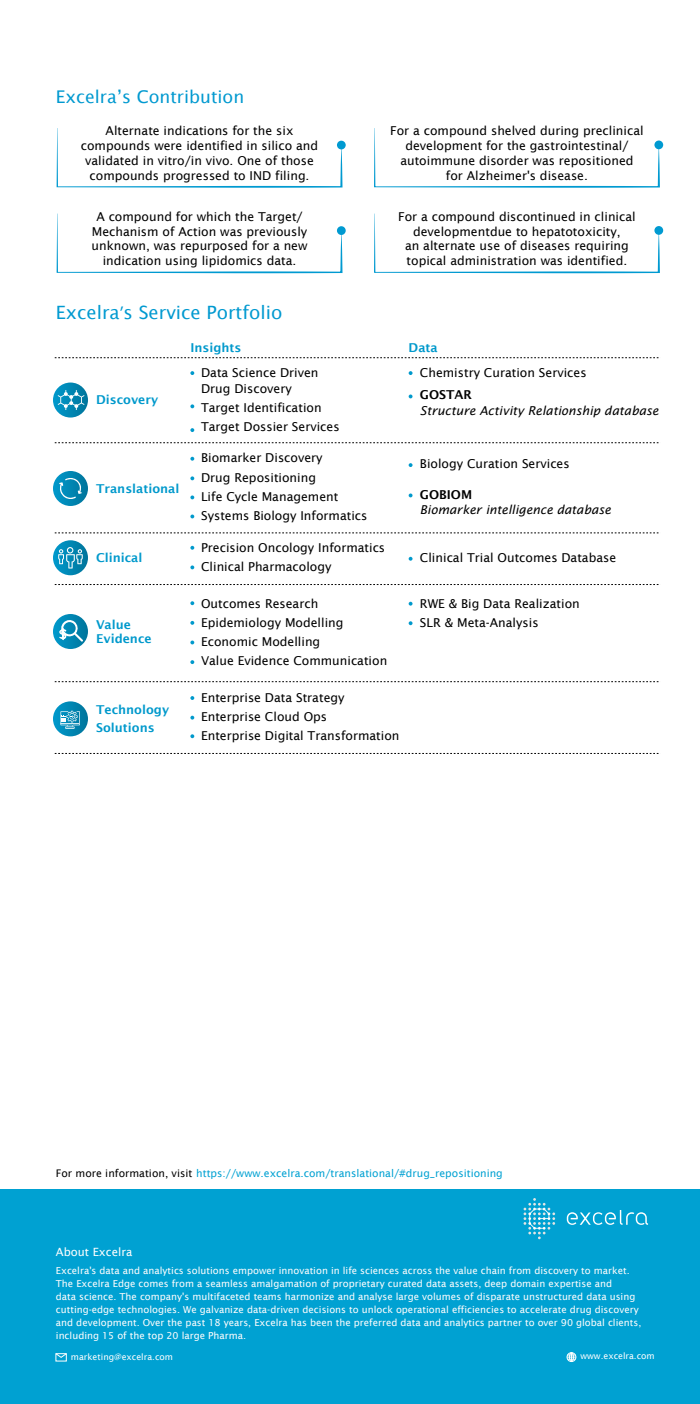
<style>
.page{position:relative;width:700px;height:1404px;background:#fff}
.page>*{position:absolute;margin:0;border:0;box-sizing:border-box;transform-origin:0 0}
.t1{font:18.38px "Lucida Grande";color:#0099d0}
.t2{font:17.5px "Lucida Grande";color:#0099d0}
.t3{font:12.25px/14.7px "Lucida Sans";color:#000}
.t4{font:600 12.25px/18px "Lucida Sans";color:#09c}
.t5{font:italic 12.25px "Lucida Sans";color:#000}
.t6{font:600 12.25px "Lucida Sans";color:#000}
.t7{font:11.38px "Lucida Sans";color:#fff}
.t8{font:10.5px "Lucida Sans";color:#00a1d2}
.t9{font:9.62px/13.1px "Lucida Sans";color:#fffdfd}
.t10{font:8.75px "Lucida Sans";color:#fff}
.s1{color:#009ad1}
.s2{font-family:"Myriad Pro";color:#009ad1}
.s3{color:#000}
</style>
<div class="page">
<div style="left:654px;top:140px;width:9px;height:9px;background:#009ad1;border-radius:50%"></div>
<svg style="left:337px;top:141px;width:9px;height:8px"></svg>
<svg style="left:57px;top:128px;width:286px;height:60px"></svg>
<svg style="left:374px;top:128px;width:286px;height:60px"></svg>
<div style="left:654px;top:226px;width:9px;height:9px;background:#009ad1;border-radius:50%"></div>
<div style="left:337px;top:226px;width:9px;height:9px;background:#009ad1;border-radius:50%"></div>
<svg style="left:57px;top:214px;width:286px;height:59px"></svg>
<svg style="left:374px;top:214px;width:286px;height:59px"></svg>
<div style="left:0;top:1189px;width:700px;height:215px;background:#00a1d2"></div>
<div style="left:569px;top:1352px;width:5px;height:10px;border:1px solid #fff;border-radius:50%"></div>
<svg style="left:567px;top:1352px;width:9px;height:9px"></svg>
<div style="left:56px;top:1353px;width:11px;height:8px;border:1px solid #fff"></div>
<svg style="left:55px;top:1353px;width:12px;height:5px"></svg>
<svg style="left:567px;top:1210px;width:81px;height:15px"></svg>
<svg style="left:524px;top:1198px;width:31px;height:41px"></svg>
<svg style="left:55px;top:442px;width:604px;height:1px"></svg>
<svg style="left:55px;top:357px;width:604px;height:1px"></svg>
<svg style="left:55px;top:533px;width:604px;height:1px"></svg>
<svg style="left:55px;top:584px;width:604px;height:1px"></svg>
<svg style="left:55px;top:681px;width:604px;height:1px"></svg>
<svg style="left:55px;top:753px;width:604px;height:1px"></svg>
<svg style="left:53px;top:382px;width:35px;height:35px"></svg>
<svg style="left:58px;top:390px;width:26px;height:20px"></svg>
<svg style="left:53px;top:471px;width:35px;height:35px"></svg>
<svg style="left:59px;top:477px;width:23px;height:23px"></svg>
<svg style="left:53px;top:540px;width:35px;height:35px"></svg>
<svg style="left:58px;top:547px;width:25px;height:21px"></svg>
<svg style="left:53px;top:614px;width:35px;height:35px"></svg>
<svg style="left:59px;top:619px;width:24px;height:22px"></svg>
<svg style="left:53px;top:701px;width:35px;height:35px"></svg>
<svg style="left:61px;top:711px;width:19px;height:18px"></svg>
<svg style="left:409px;top:371px;width:4px;height:4px"></svg>
<svg style="left:409px;top:463px;width:4px;height:4px"></svg>
<svg style="left:409px;top:493px;width:4px;height:4px"></svg>
<svg style="left:409px;top:557px;width:4px;height:4px"></svg>
<svg style="left:409px;top:602px;width:4px;height:3px"></svg>
<svg style="left:409px;top:621px;width:4px;height:4px"></svg>
<svg style="left:409px;top:394px;width:4px;height:4px"></svg>
<svg style="left:190px;top:371px;width:4px;height:4px"></svg>
<svg style="left:190px;top:404px;width:4px;height:4px"></svg>
<svg style="left:190px;top:428px;width:4px;height:4px"></svg>
<svg style="left:190px;top:457px;width:4px;height:4px"></svg>
<svg style="left:190px;top:476px;width:4px;height:4px"></svg>
<svg style="left:190px;top:495px;width:4px;height:4px"></svg>
<svg style="left:190px;top:514px;width:4px;height:4px"></svg>
<svg style="left:190px;top:546px;width:4px;height:4px"></svg>
<svg style="left:190px;top:565px;width:4px;height:4px"></svg>
<svg style="left:190px;top:601px;width:4px;height:4px"></svg>
<svg style="left:190px;top:621px;width:4px;height:4px"></svg>
<svg style="left:190px;top:640px;width:4px;height:4px"></svg>
<svg style="left:190px;top:660px;width:4px;height:4px"></svg>
<svg style="left:190px;top:696px;width:4px;height:4px"></svg>
<svg style="left:190px;top:716px;width:4px;height:3px"></svg>
<svg style="left:190px;top:734px;width:4px;height:4px"></svg>
<h2 class="t2" style="left:56px;top:85px;width:190px">Excelra’s Contribution</h2>
<p class="t3" style="left:81px;top:124px;width:239px;text-align:center">Alternate indications for the six compounds were identified in silico and validated in vitro/in vivo. One of those compounds progressed to IND filing.</p>
<p class="t3" style="left:390px;top:124px;width:255px;text-align:center">For a compound shelved during preclinical development for the gastrointestinal/ autoimmune disorder was repositioned<br>for Alzheimer's disease.</p>
<p class="t3" style="left:92px;top:209px;width:218px;text-align:center">A compound for which the Target/ Mechanism of Action was previously unknown, was repurposed for a new indication using lipidomics data.</p>
<p class="t3" style="left:398px;top:209px;width:239px;text-align:center">For a compound discontinued in clinical developmentdue to hepatotoxicity,<br>an alternate use of diseases requiring topical administration was identified.</p>
<h1 class="t1" style="left:56px;top:299px;width:228px"><span class="s1">Excelra</span><span class="s2">’</span><span class="s1">s</span> Service Portfolio</h1>
<p class="t4" style="left:96px;top:391px;width:64px">Discovery</p>
<p class="t4" style="left:96px;top:479px;width:85px">Translational</p>
<p class="t4" style="left:96px;top:548px;width:48px">Clinical</p>
<p class="t4" style="left:96px;top:617px;width:57px;line-height:14.7px">Value<br>Evidence</p>
<p class="t4" style="left:96px;top:700px;width:75px">Technology<br>Solutions</p>
<p class="t4" style="left:190px;top:339px;width:53px">Insights</p>
<p class="t3" style="left:201px;top:365px;width:119px;line-height:15.8px">Data Science Driven<br>Drug Discovery</p>
<p class="t3" style="left:201px;top:398px;width:140px;line-height:19.1px">Target Identification<br>Target Dossier Services</p>
<p class="t3" style="left:201px;top:448px;width:168px;line-height:19.1px">Biomarker Discovery<br>Drug Repositioning<br>Life Cycle Management<br>Systems Biology Informatics</p>
<p class="t3" style="left:201px;top:538px;width:186px;line-height:19.1px">Precision Oncology Informatics<br>Clinical Pharmacology</p>
<p class="t3" style="left:201px;top:593px;width:188px;line-height:19.1px">Outcomes Research<br>Epidemiology Modelling<br>Economic Modelling<br>Value Evidence Communication</p>
<p class="t3" style="left:201px;top:688px;width:200px;line-height:19.1px">Enterprise Data Strategy<br>Enterprise Cloud Ops<br>Enterprise Digital Transformation</p>
<p class="t4" style="left:409px;top:339px;width:31px">Data</p>
<p class="t3" style="left:420px;top:365px;width:168px">Chemistry Curation Services</p>
<p class="t6" style="left:420px;top:388px;width:54px">GOSTAR</p>
<p class="t5" style="left:420px;top:404px;width:240px">Structure Activity Relationship database</p>
<p class="t3" style="left:420px;top:456px;width:151px">Biology Curation Services</p>
<p class="t6" style="left:420px;top:487px;width:54px">GOBIOM</p>
<p class="t5" style="left:420px;top:503px;width:193px">Biomarker intelligence database</p>
<p class="t3" style="left:420px;top:550px;width:198px">Clinical Trial Outcomes Database</p>
<p class="t3" style="left:420px;top:593px;width:161px;line-height:19.1px">RWE &amp; Big Data Realization<br>SLR &amp; Meta-Analysis</p>
<p class="t8" style="left:56px;top:1167px;width:448px"><span class="s3">For more information, visit</span> https://www.excelra.com/translational/#drug_repositioning</p>
<p class="t7" style="left:56px;top:1245px;width:78px">About Excelra</p>
<p class="t9" style="left:56px;top:1263px;width:587px">Excelra's data and analytics solutions empower innovation in life sciences across the value chain from discovery to market.<br>The Excelra Edge comes from a seamless amalgamation of proprietary curated data assets, deep domain expertise and<br>data science. The company's multifaceted teams harmonize and analyse large volumes of disparate unstructured data using cutting-edge technologies. We galvanize data-driven decisions to unlock operational efficiencies to accelerate drug discovery and development. Over the past 18 years, Excelra has been the preferred data and analytics partner to over 90 global clients, including 15 of the top 20 large Pharma.</p>
<p class="t10" style="left:71px;top:1351px;width:104px">marketing@excelra.com</p>
<p class="t10" style="left:580px;top:1351px;width:76px">www.excelra.com</p>
</div>
